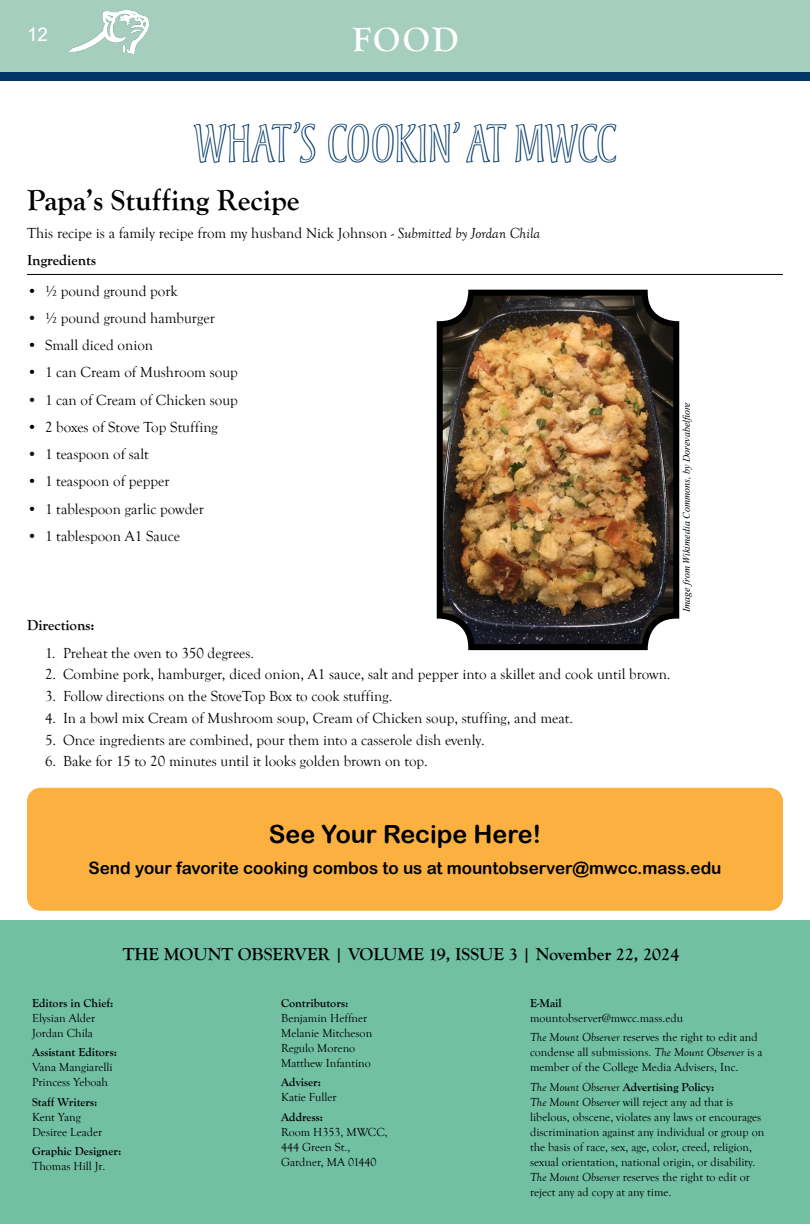
<style>
.page{position:relative;width:810px;height:1224px;background:#fff}
.page>*{position:absolute;margin:0;border:0;box-sizing:border-box;transform-origin:0 0}
.t1{font:50px "Andreas Std";letter-spacing:-.01em;color:#003768}
.t2{font:700 35px "Goudy Old Style T";color:#fff}
.t3{font:700 30px "Goudy Old Style T";color:#000}
.t4{font:25px "Arial Rounded MT Bold";color:#000}
.t5{font:18.9px "Arial";color:#fff}
.t6{font:700 18px "Goudy Old Style T";color:#000}
.t7{font:17px "Arial Rounded MT Bold";color:#000}
.t8{font:15px/27.3px "Goudy Old Style T";color:#000}
.t9{font:700 15px "Goudy Old Style T";color:#000}
.t10{font:12px/15px "Goudy Old Style T";color:#000}
.t11{font:700 12px "Goudy Old Style T";color:#000}
.t12{font:italic 10px "Times New Roman";color:#000}
.s1{font-style:italic}
.s2{font-weight:700}
</style>
<div class="page">
<div style="left:0;top:0;width:810px;height:72px;background:#a5cebe"></div>
<div style="left:0;top:72px;width:810px;height:9px;background:#003768"></div>
<img style="left:69px;top:10px;width:80px;height:44px">
<div style="left:0;top:921px;width:810px;height:303px;background:#71c0a4"></div>
<hr style="left:27px;top:274px;width:756px;height:1px;background:#000">
<img style="left:444px;top:297px;width:228px;height:346px">
<div style="left:437px;top:290px;width:242px;height:360px;border:6px solid #000;border-radius:32px"></div>
<div style="left:27px;top:788px;width:756px;height:123px;background:#fbb040;border-radius:14px"></div>
<h3 class="t5" style="left:27px;top:21px;width:23px">12</h3>
<h2 class="t2" style="left:352px;top:20px;width:108px">FOOD</h2>
<h1 class="t1" style="left:193px;top:115px;width:425px">WHAT’S COOKIN’ AT MWCC</h1>
<h3 class="t3" style="left:27px;top:184px;width:274px">Papa’s Stuffing Recipe</h3>
<p class="t8" style="left:27px;top:219px;width:515px">This recipe is a family recipe from my husband Nick Johnson - <span class="s1">Submitted by Jordan Chila<br></span><span class="s2">Ingredients</span></p>
<p class="t8" style="left:27px;top:277px;width:152px">• ½ pound ground pork</p>
<p class="t8" style="left:27px;top:305px;width:189px">• ½ pound ground hamburger</p>
<p class="t8" style="left:27px;top:332px;width:128px">• Small diced onion</p>
<p class="t8" style="left:27px;top:359px;width:212px">• 1 can Cream of Mushroom soup</p>
<p class="t8" style="left:27px;top:386px;width:212px">• 1 can of Cream of Chicken soup</p>
<p class="t8" style="left:27px;top:414px;width:192px">• 2 boxes of Stove Top Stuffing</p>
<p class="t8" style="left:27px;top:441px;width:123px">• 1 teaspoon of salt</p>
<p class="t8" style="left:27px;top:468px;width:144px">• 1 teaspoon of pepper</p>
<p class="t8" style="left:27px;top:496px;width:179px">• 1 tablespoon garlic powder</p>
<p class="t8" style="left:27px;top:523px;width:155px">• 1 tablespoon A1 Sauce</p>
<p class="t9" style="left:27px;top:617px;width:69px">Directions:</p>
<p class="t8" style="left:45px;top:639px;width:211px">1. Preheat the oven to 350 degrees.</p>
<p class="t8" style="left:45px;top:661px;width:627px">2. Combine pork, hamburger, diced onion, A1 sauce, salt and pepper into a skillet and cook until brown.</p>
<p class="t8" style="left:45px;top:683px;width:349px">3. Follow directions on the StoveTop Box to cook stuffing.</p>
<p class="t8" style="left:45px;top:705px;width:530px">4. In a bowl mix Cream of Mushroom soup, Cream of Chicken soup, stuffing, and meat.</p>
<p class="t8" style="left:45px;top:726px;width:441px">5. Once ingredients are combined, pour them into a casserole dish evenly.</p>
<p class="t8" style="left:45px;top:748px;width:384px">6. Bake for 15 to 20 minutes until it looks golden brown on top.</p>
<p class="t12" style="left:680px;top:612px;width:211px;rotate:-90deg">Image from Wikimedia Commons, by Dorevabelfiore</p>
<h3 class="t4" style="left:269px;top:819px;width:274px">See Your Recipe Here!</h3>
<h3 class="t7" style="left:88px;top:858px;width:635px">Send your favorite cooking combos to us at mountobserver@mwcc.mass.edu</h3>
<h3 class="t6" style="left:123px;top:944px;width:558px">THE MOUNT OBSERVER | VOLUME 19, ISSUE 3 | November 22, 2024</h3>
<p class="t11" style="left:32px;top:996px;width:83px">Editors in Chief:</p>
<p class="t10" style="left:32px;top:1011px;width:65px">Elysian Alder<br>Jordan Chila</p>
<p class="t11" style="left:32px;top:1046px;width:86px">Assistant Editors:</p>
<p class="t10" style="left:32px;top:1060px;width:82px">Vana Mangiarelli<br>Princess Yeboah</p>
<p class="t11" style="left:32px;top:1095px;width:67px">Staff Writers:</p>
<p class="t10" style="left:32px;top:1110px;width:72px">Kent Yang<br>Desiree Leader</p>
<p class="t11" style="left:32px;top:1145px;width:91px">Graphic Designer:</p>
<p class="t10" style="left:32px;top:1159px;width:75px">Thomas Hill Jr.</p>
<p class="t11" style="left:281px;top:996px;width:69px">Contributors:</p>
<p class="t10" style="left:281px;top:1011px;width:93px">Benjamin Heffner<br>Melanie Mitcheson<br>Regulo Moreno<br>Matthew Infantino</p>
<p class="t11" style="left:281px;top:1076px;width:41px">Adviser:</p>
<p class="t10" style="left:281px;top:1090px;width:57px">Katie Fuller</p>
<p class="t11" style="left:281px;top:1110px;width:43px">Address:</p>
<p class="t10" style="left:281px;top:1125px;width:108px">Room H353, MWCC,<br>444 Green St.,<br>Gardner, MA 01440</p>
<p class="t11" style="left:530px;top:996px;width:33px">E-Mail</p>
<p class="t10" style="left:530px;top:1008px;width:229px;line-height:19.5px">mountobserver@mwcc.mass.edu<br><span class="s1">The Mount Observer</span> reserves the right to edit and</p>
<p class="t10" style="left:530px;top:1045px;width:234px">condense all submissions. <span class="s1">The Mount Observer</span> is a member of the College Media Advisers, Inc.</p>
<p class="t10" style="left:530px;top:1080px;width:236px"><span class="s1">The Mount Observer</span> <span class="s2">Advertising Policy:<br></span><span class="s1">The Mount Observer</span> will reject any ad that is libelous, obscene, violates any laws or encourages discrimination against any individual or group on the basis of race, sex, age, color, creed, religion, sexual orientation, national origin, or disability.<br><span class="s1">The Mount Observer</span> reserves the right to edit or reject any ad copy at any time.</p>
</div>
